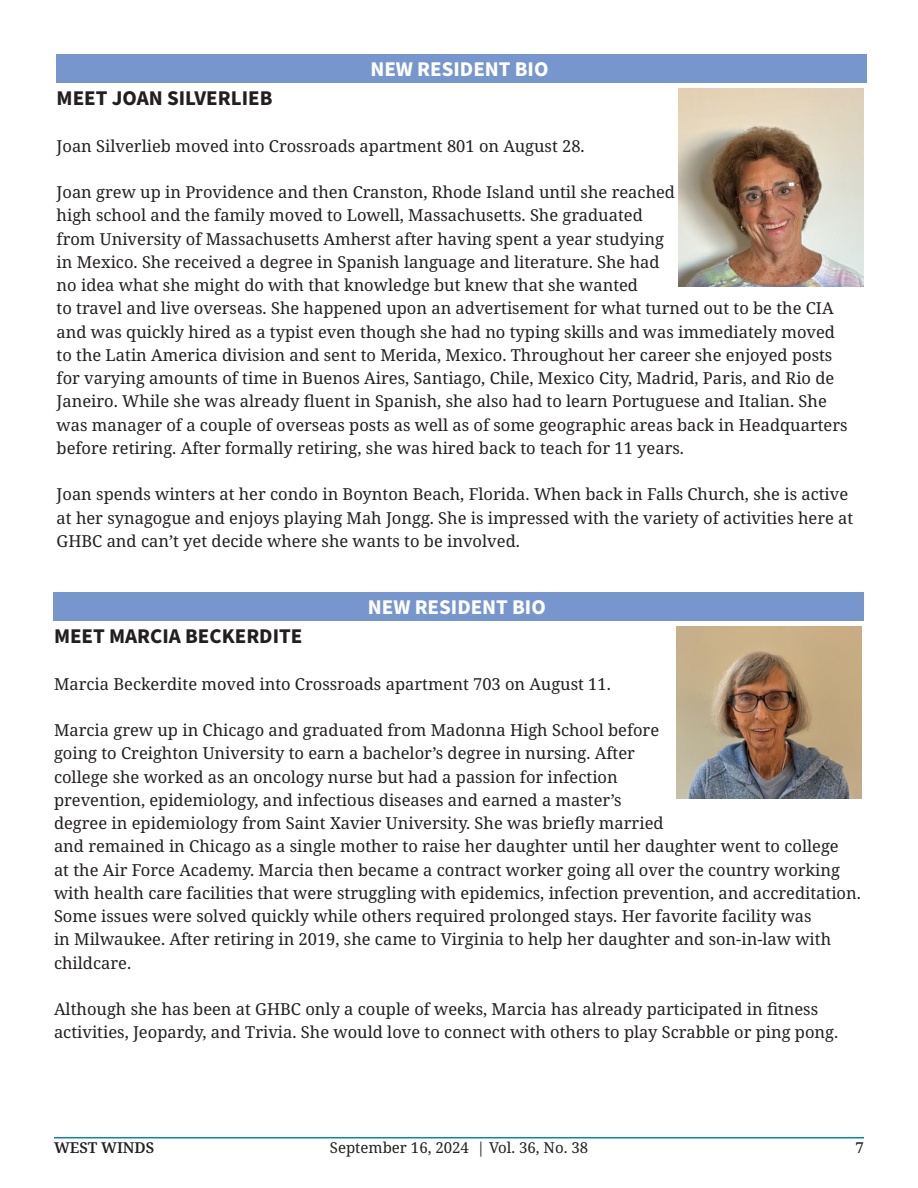
<style>
.page{position:relative;width:918px;height:1188px;background:#fff}
.page>*{position:absolute;margin:0;border:0;box-sizing:border-box;transform-origin:0 0}
.Title__Whole_Body{font:700 21px "Source Sans Pro";color:#231f20}
.Weekly_Programs__Tit{font:700 21px "Source Sans Pro";color:#fff}
.Title__Whole_Body-2{font:16.5px/23.2px "Noto Serif";color:#231f20}
.t1{font:15px "Noto Serif";color:#231f20}
.t2{font:600 15px "Noto Serif";color:#231f20}
</style>
<div class="page">
<div style="left:56px;top:54px;width:811px;height:28px;background:#7696cd"></div>
<img style="left:679px;top:89px;width:185px;height:197px">
<div style="left:54px;top:592px;width:810px;height:28px;background:#7696cd"></div>
<img style="left:676px;top:626px;width:185px;height:172px">
<hr style="left:54px;top:1137px;width:810px;height:1px;background:#008f99">
<p class="Weekly_Programs__Tit" style="left:370px;top:55px;width:180px">NEW RESIDENT BIO</p>
<p class="Title__Whole_Body" style="left:57px;top:84px;width:217px">MEET JOAN SILVERLIEB</p>
<p class="Title__Whole_Body-2" style="left:57px;top:135px;width:530px">Joan Silverlieb moved into Crossroads apartment 801 on August 28.</p>
<p class="Title__Whole_Body-2" style="left:57px;top:181px;width:793px">Joan grew up in Providence and then Cranston, Rhode Island until she reached<br>high school and the family moved to Lowell, Massachusetts. She graduated<br>from University of Massachusetts Amherst after having spent a year studying<br>in Mexico. She received a degree in Spanish language and literature. She had<br>no idea what she might do with that knowledge but knew that she wanted<br>to travel and live overseas. She happened upon an advertisement for what turned out to be the CIA and was quickly hired as a typist even though she had no typing skills and was immediately moved to the Latin America division and sent to Merida, Mexico. Throughout her career she enjoyed posts for varying amounts of time in Buenos Aires, Santiago, Chile, Mexico City, Madrid, Paris, and Rio de Janeiro. While she was already fluent in Spanish, she also had to learn Portuguese and Italian. She was manager of a couple of overseas posts as well as of some geographic areas back in Headquarters before retiring. After formally retiring, she was hired back to teach for 11 years.</p>
<p class="Title__Whole_Body-2" style="left:57px;top:483px;width:798px">Joan spends winters at her condo in Boynton Beach, Florida. When back in Falls Church, she is active at her synagogue and enjoys playing Mah Jongg. She is impressed with the variety of activities here at<br>GHBC and can’t yet decide where she wants to be involved.</p>
<p class="Weekly_Programs__Tit" style="left:368px;top:593px;width:180px">NEW RESIDENT BIO</p>
<p class="Title__Whole_Body" style="left:54px;top:622px;width:250px">MEET MARCIA BECKERDITE</p>
<p class="Title__Whole_Body-2" style="left:54px;top:672px;width:558px">Marcia Beckerdite moved into Crossroads apartment 703 on August 11.</p>
<p class="Title__Whole_Body-2" style="left:54px;top:719px;width:808px">Marcia grew up in Chicago and graduated from Madonna High School before<br>going to Creighton University to earn a bachelor’s degree in nursing. After<br>college she worked as an oncology nurse but had a passion for infection<br>prevention, epidemiology, and infectious diseases and earned a master’s<br>degree in epidemiology from Saint Xavier University. She was briefly married<br>and remained in Chicago as a single mother to raise her daughter until her daughter went to college<br>at the Air Force Academy. Marcia then became a contract worker going all over the country working with health care facilities that were struggling with epidemics, infection prevention, and accreditation.<br>Some issues were solved quickly while others required prolonged stays. Her favorite facility was<br>in Milwaukee. After retiring in 2019, she came to Virginia to help her daughter and son-in-law with childcare.</p>
<p class="Title__Whole_Body-2" style="left:54px;top:998px;width:786px">Although she has been at GHBC only a couple of weeks, Marcia has already participated in fitness activities, Jeopardy, and Trivia. She would love to connect with others to play Scrabble or ping pong.</p>
<p class="t2" style="left:54px;top:1137px;width:102px">WEST WINDS</p>
<p class="t1" style="left:330px;top:1137px;width:260px">September 16, 2024 | Vol. 36, No. 38</p>
<p class="t2" style="left:856px;top:1137px;width:10px">7</p>
</div>
